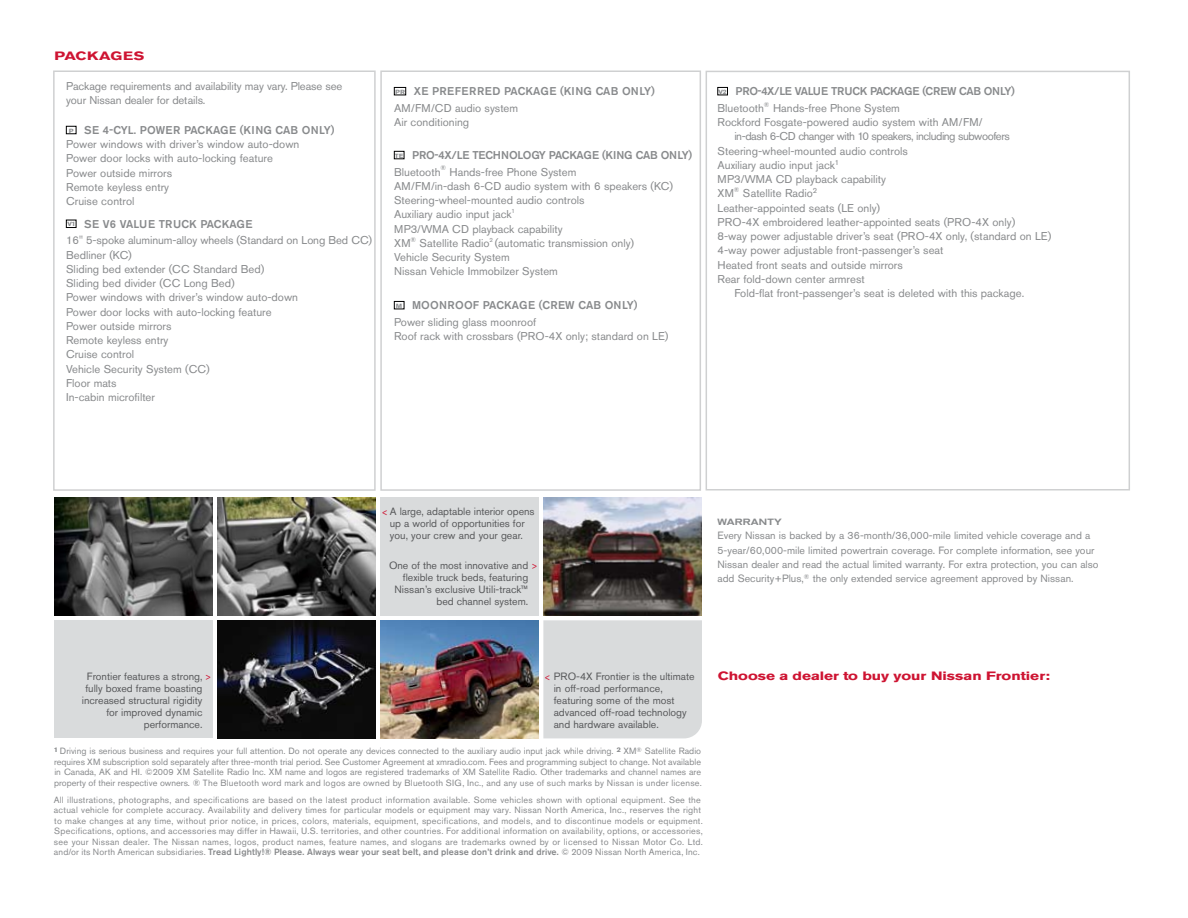
<style>
.page{position:relative;width:1188px;height:918px;background:#fff}
.page>*{position:absolute;margin:0;border:0;box-sizing:border-box;transform-origin:0 0}
.t1{font:700 12px "Nissan";color:#ce1432;scale:1.15 1}
.t2{font:11.25px/14.2px "Akzidenz Grotesk Pro";color:#888a8c}
.t3{font:500 11.25px/16.6px "Akzidenz Grotesk Pro";letter-spacing:.01em;color:#888a8c}
.t4{font:500 11.25px/16.6px "Akzidenz Grotesk Pro";letter-spacing:.03em;color:#888a8c}
.t5{font:11.25px "Akzidenz Grotesk Pro";letter-spacing:-.04em;color:#888a8c}
.t6{font:500 11.25px/16.6px "Akzidenz Grotesk Pro";letter-spacing:-.03em;color:#888a8c}
.t7{font:500 11.25px/16.6px "Akzidenz Grotesk Pro";letter-spacing:-.02em;color:#888a8c}
.t8{font:10.5px/12px "Akzidenz Grotesk Pro";color:#58595b;text-align:right}
.t9{font:10.5px/14.2px "Akzidenz Grotesk Pro";letter-spacing:.005em;color:#888a8c}
.t10{font:9px/10.5px "Akzidenz Grotesk Pro";letter-spacing:.025em;color:#888a8c;text-align:justify}
.t11{font:500 expanded 9px "Akzidenz Grotesk Pro";letter-spacing:.03em;color:#888a8c}
.t12{font:9px "Akzidenz Grotesk Pro";color:#ce1432}
.t13{font:6.75px "Akzidenz Grotesk Pro";color:#888a8c}
.s1{font-family:"Nissan";font-weight:700;font-size:6px}
.s2{font-weight:500}
.s3{font-weight:400}
</style>
<div class="page">
<div style="left:380px;top:497px;width:159px;height:118px;background:#d9dbdc"></div>
<img style="left:543px;top:497px;width:159px;height:118px">
<div style="left:54px;top:620px;width:159px;height:118px;background:#d9dbdc"></div>
<img style="left:217px;top:620px;width:159px;height:118px">
<img style="left:380px;top:620px;width:159px;height:118px">
<div style="left:543px;top:620px;width:159px;height:118px;background:#d9dbdc"></div>
<div style="left:706px;top:71px;width:424px;height:419px;border:2px solid #cfd0d1"></div>
<div style="left:380px;top:70px;width:321px;height:421px;border:2px solid #cfd0d1"></div>
<div style="left:53px;top:70px;width:323px;height:421px;border:2px solid #cfd0d1"></div>
<div style="left:66px;top:126px;width:10px;height:8px;border:1px solid #000"></div>
<div style="left:66px;top:220px;width:10px;height:8px;border:1px solid #000"></div>
<div style="left:718px;top:87px;width:10px;height:8px;border:1px solid #000"></div>
<div style="left:394px;top:87px;width:12px;height:8px;border:1px solid #000"></div>
<div style="left:394px;top:151px;width:10px;height:8px;border:1px solid #000"></div>
<div style="left:394px;top:301px;width:10px;height:8px;border:1px solid #000"></div>
<img style="left:54px;top:497px;width:159px;height:118px">
<img style="left:217px;top:497px;width:159px;height:118px">
<h1 class="t1" style="left:54px;top:48px;width:80px">packages</h1>
<p class="t2" style="left:66px;top:79px;width:278px">Package requirements and availability may vary. Please see your Nissan dealer for details.</p>
<p class="t2" style="left:66px;top:123px;width:270px"><span class="s1">P</span> <span class="s2">SE 4-CYL. POWER PACKAGE (KING CAB ONLY)<br></span>Power windows with driver’s window auto-down<br>Power door locks with auto-locking feature<br>Power outside mirrors<br>Remote keyless entry<br>Cruise control</p>
<p class="t3" style="left:68px;top:215px;width:101px"><span class="s1">V1</span> SE V6 VALUE TRUCK</p>
<p class="t4" style="left:200px;top:215px;width:54px">PACKAGE</p>
<p class="t2" style="left:66px;top:233px;width:307px">16" 5-spoke aluminum-alloy wheels (Standard on Long Bed CC)<br>Bedliner (KC)<br>Sliding bed extender (CC Standard Bed)<br>Sliding bed divider (CC Long Bed)<br>Power windows with driver’s window auto-down<br>Power door locks with auto-locking feature<br>Power outside mirrors<br>Remote keyless entry<br>Cruise control<br>Vehicle Security System (CC)<br>Floor mats<br>In-cabin microfilter</p>
<p class="t4" style="left:394px;top:83px;width:262px"><span class="s1">PR</span> XE PRE FERRED PACKAGE (KING CAB ONLY)<br><span class="s3">AM/FM/CD audio system</span></p>
<p class="t2" style="left:394px;top:115px;width:77px">Air conditioning</p>
<p class="t7" style="left:394px;top:147px;width:300px"><span class="s1">TE</span> PRO-4X/LE TECHNOLOGY PACKAGE (KING CAB ONLY)<br><span class="s3">Bluetooth</span></p>
<p class="t13" style="left:441px;top:164px;width:7px">®</p>
<p class="t2" style="left:394px;top:165px;width:280px;text-indent:55px">Hands-free Phone System<br>AM/FM/in-dash 6-CD audio system with 6 speakers (KC)<br>Steering-wheel-mounted audio controls<br>Auxiliary audio input jack<sup>1<br></sup>MP3/WMA CD playback capability<br>XM</p>
<p class="t13" style="left:411px;top:235px;width:7px">®</p>
<p class="t2" style="left:394px;top:236px;width:242px;text-indent:25px">Satellite Radio<sup>2</sup> (automatic transmission only)<br>Vehicle Security System<br>Nissan Vehicle Immobilzer System</p>
<p class="t3" style="left:394px;top:297px;width:245px"><span class="s1">M</span> MOONROOF PACKAGE (CREW CAB ONLY)<br><span class="s3">Power sliding glass moonroof</span></p>
<p class="t2" style="left:394px;top:329px;width:276px">Roof rack with crossbars (PRO-4X only; standard on LE)</p>
<p class="t6" style="left:718px;top:83px;width:299px"><span class="s1">V2</span> PRO-4X/LE VALUE TRUCK PACKAGE (CREW CAB ONLY)<br><span class="s3">Bluetooth</span></p>
<p class="t13" style="left:764px;top:100px;width:7px">®</p>
<p class="t2" style="left:773px;top:101px;width:128px">Hands-free Phone System</p>
<p class="t2" style="left:718px;top:115px;width:267px">Rockford Fosgate-powered audio system with AM/FM/</p>
<p class="t5" style="left:734px;top:129px;width:277px">in-dash 6-CD changer with 10 speakers, including subwoofers</p>
<p class="t2" style="left:718px;top:143px;width:192px">Steering-wheel-mounted audio controls</p>
<p class="t2" style="left:718px;top:158px;width:123px">Auxiliary audio input jack<sup>1</sup></p>
<p class="t2" style="left:718px;top:172px;width:170px">MP3/WMA CD playback capability</p>
<p class="t2" style="left:718px;top:186px;width:18px">XM</p>
<p class="t13" style="left:734px;top:185px;width:7px">®</p>
<p class="t2" style="left:743px;top:186px;width:76px">Satellite Radio<sup>2</sup></p>
<p class="t2" style="left:718px;top:200px;width:164px">Leather-appointed seats (LE only)</p>
<p class="t2" style="left:718px;top:215px;width:299px">PRO-4X embroidered leather-appointed seats (PRO-4X only)</p>
<p class="t2" style="left:718px;top:229px;width:335px">8-way power adjustable driver’s seat (PRO-4X only, (standard on LE)</p>
<p class="t2" style="left:718px;top:243px;width:227px">4-way power adjustable front-passenger’s seat</p>
<p class="t2" style="left:718px;top:257px;width:187px">Heated front seats and outside mirrors</p>
<p class="t2" style="left:718px;top:272px;width:149px">Rear fold-down center armrest</p>
<p class="t2" style="left:734px;top:286px;width:291px">Fold-flat front-passenger’s seat is deleted with this package.</p>
<p class="t8" style="left:390px;top:505px;width:146px;text-align:left">A large, adaptable interior opens up a world of opportunities for you, your crew and your gear.</p>
<p class="t12" style="left:388px;top:519px;width:8px;rotate:-180deg">&gt;</p>
<p class="t8" style="left:389px;top:559px;width:141px">One of the most innovative and flexible truck beds, featuring<br>Nissan’s exclusive Utili-track™ bed channel system.</p>
<p class="t12" style="left:531px;top:560px;width:8px">&gt;</p>
<p class="t11" style="left:717px;top:516px;width:66px">WARRANTY</p>
<p class="t9" style="left:717px;top:528px;width:383px">Every Nissan is backed by a 36-month/36,000-mile limited vehicle coverage and a 5-year/60,000-mile limited powertrain coverage. For complete information, see your Nissan dealer and read the actual limited warranty. For extra protection, you can also add Security+Plus,<sup>®</sup> the only extended service agreement approved by Nissan.</p>
<p class="t8" style="left:82px;top:670px;width:122px">Frontier features a strong, fully boxed frame boasting increased structural rigidity for improved dynamic performance.</p>
<p class="t12" style="left:205px;top:672px;width:8px">&gt;</p>
<p class="t8" style="left:554px;top:670px;width:142px;text-align:left">PRO-4X Frontier is the ultimate in off-road performance, featuring some of the most advanced off-road technology and hardware available.</p>
<p class="t12" style="left:551px;top:684px;width:8px;rotate:-180deg">&gt;</p>
<p class="t10" style="left:54px;top:746px;width:649px"><sup>1</sup> Driving is serious business and requires your full attention. Do not operate any devices connected to the auxiliary audio input jack while driving. <sup>2</sup> XM<sup>®</sup> Satellite Radio requires XM subscription sold separately after three-month trial period. See Customer Agreement at xmradio.com. Fees and programming subject to change. Not available in Canada, AK and HI. ©2009 XM Satellite Radio Inc. XM name and logos are registered trademarks of XM Satellite Radio. Other trademarks and channel names are property of their respective owners. ® The Bluetooth word mark and logos are owned by Bluetooth SIG, Inc., and any use of such marks by Nissan is under license.</p>
<p class="t10" style="left:54px;top:794px;width:651px;text-align:left">All illustrations, photographs, and specifications are based on the latest product information available. Some vehicles shown with optional equipment. See the actual vehicle for complete accuracy. Availability and delivery times for particular models or equipment may vary. Nissan North America, Inc., reserves the right to make changes at any time, without prior notice, in prices, colors, materials, equipment, specifications, and models, and to discontinue models or equipment.<br>Specifications, options, and accessories may differ in Hawaii, U.S. territories, and other countries. For additional information on availability, options, or accessories, see your Nissan dealer. The Nissan names, logos, product names, feature names, and slogans are trademarks owned by or licensed to Nissan Motor Co. Ltd. and/or its North American subsidiaries. <span class="s2">TREAD LIGHTLY!® PLEASE. ALWAYS WEAR YOUR SEAT BELT, AND PLEASE DON’T DRINK AND DRIVE.</span> © 2009 Nissan North America, Inc.</p>
<h1 class="t1" style="left:718px;top:667px;width:290px">Choose a dealer to buy your Nissan Frontier:</h1>
</div>
